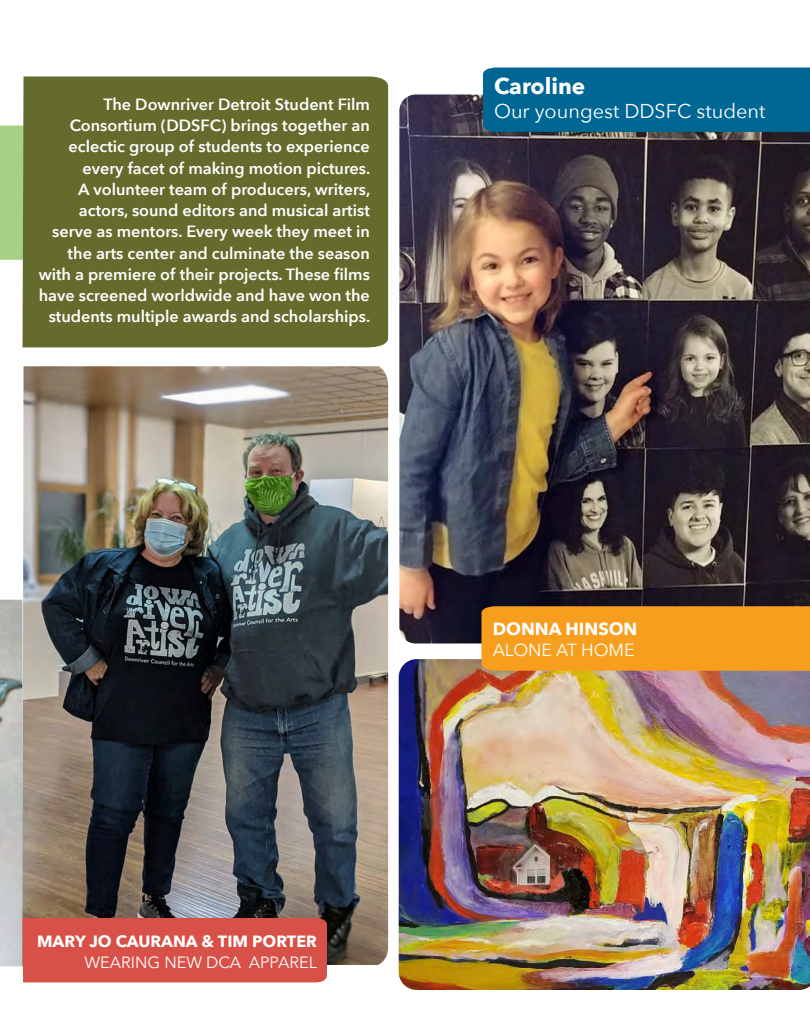
<style>
.page{position:relative;width:810px;height:1035px;background:#fff}
.page>*{position:absolute;margin:0;border:0;box-sizing:border-box;transform-origin:0 0}
.t1{font:700 22.5px "Avenir Next";color:#fff}
.t2{font:20px "Avenir Next";color:#fff}
.t3{font:700 17.5px "Avenir Next";color:#fff}
.t4{font:17.5px "Avenir Next";color:#fff}
.t5{font:600 16.25px/21.2px "Avenir Next";color:#fff;text-align:right}
.t6{font:700 16.25px "Avenir Next";color:#fff}
.t7{font:16.25px "Avenir Next";color:#fff}
</style>
<div class="page">
<img style="left:399px;top:659px;width:411px;height:331px">
<img style="left:399px;top:94px;width:411px;height:549px">
<img style="left:23px;top:366px;width:365px;height:599px">
<div style="left:0;top:126px;width:23px;height:134px;background:#a8d085"></div>
<div style="left:482px;top:606px;width:328px;height:65px;background:#f89e1e"></div>
<div style="left:483px;top:68px;width:327px;height:64px;background:#006693"></div>
<svg style="left:0;top:598px;width:327px;height:384px;background:#695554"></svg>
<div style="left:23px;top:76px;width:365px;height:271px;background:#656b2d"></div>
<p class="t5" style="left:39px;top:93px;width:333px">The Downriver Detroit Student Film Consortium (DDSFC) brings together an eclectic group of students to experience every facet of making motion pictures.<br>A volunteer team of producers, writers, actors, sound editors and musical artist serve as mentors. Every week they meet in the arts center and culminate the season with a premiere of their projects. These films have screened worldwide and have won the students multiple awards and scholarships.</p>
<p class="t6" style="left:37px;top:927px;width:281px">MARY JO CAURANA &amp; TIM PORTER</p>
<p class="t7" style="left:84px;top:949px;width:234px">WEARING NEW DCA APPAREL</p>
<p class="t1" style="left:494px;top:66px;width:93px">Caroline</p>
<p class="t2" style="left:494px;top:94px;width:273px">Our youngest DDSFC student</p>
<p class="t3" style="left:493px;top:614px;width:146px">DONNA HINSON</p>
<p class="t4" style="left:493px;top:635px;width:143px">ALONE AT HOME</p>
</div>
